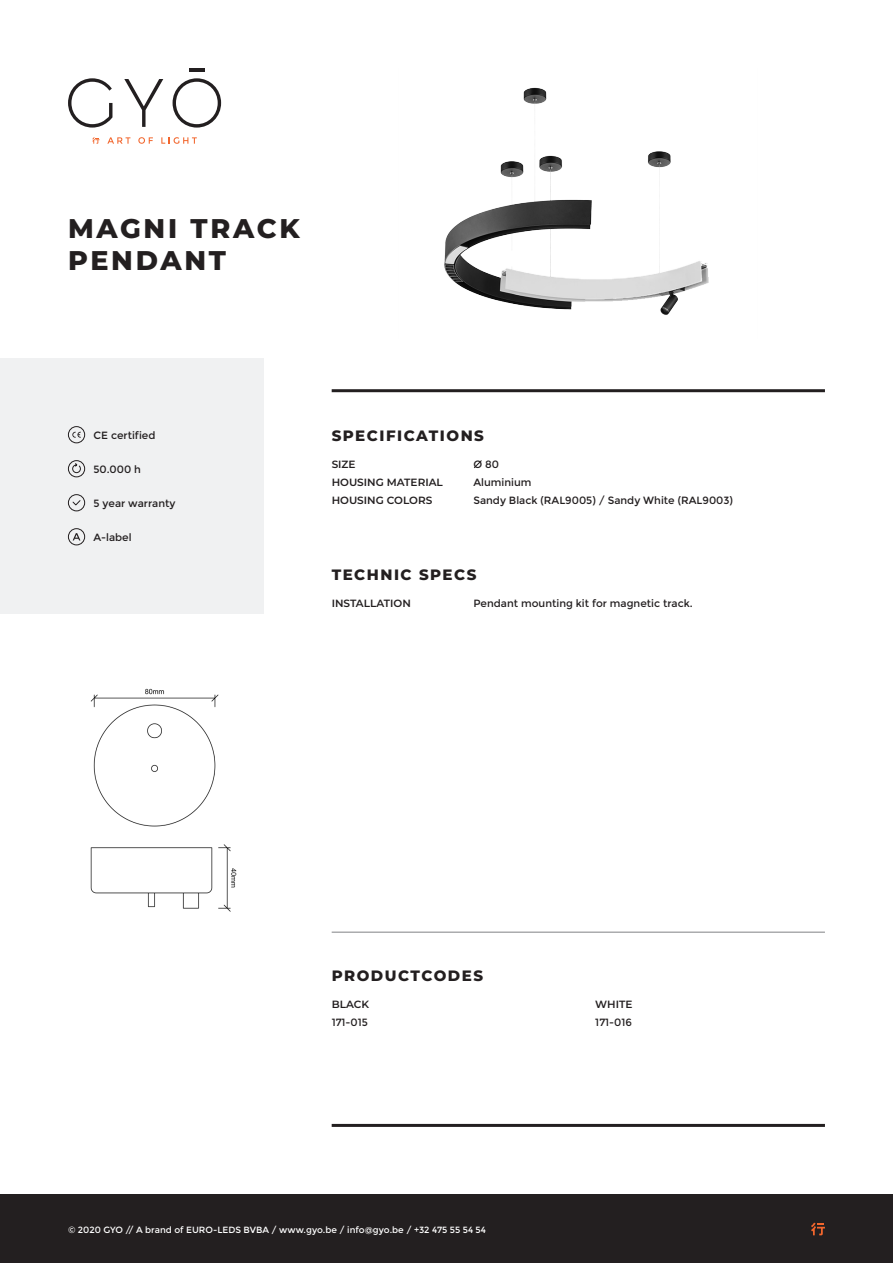
<style>
.page{position:relative;width:893px;height:1263px;background:#fff}
.page>*{position:absolute;margin:0;border:0;box-sizing:border-box;transform-origin:0 0}
.titel{font:800 27px/32.4px "Montserrat";letter-spacing:.1em;color:#231f20}
.titel-2{font:800 15px "Montserrat";letter-spacing:.1em;color:#231f20}
.waarde{font:10.5px "Montserrat";color:#231f20}
.eigenschap{font:600 10.5px "Montserrat";color:#231f20}
.t1{font:9px "Montserrat";color:#fff}
</style>
<div class="page">
<div style="left:0;top:358px;width:264px;height:255px;background:#f0f1f2"></div>
<div style="left:0;top:1195px;width:893px;height:68px;background:#231f20"></div>
<img style="left:444px;top:87px;width:265px;height:228px">
<img style="left:90px;top:688px;width:147px;height:224px">
<svg style="left:811px;top:1222px;width:14px;height:13px"></svg>
<hr style="left:332px;top:1124px;width:493px;height:3px;background:#231f20">
<hr style="left:332px;top:389px;width:493px;height:3px;background:#231f20">
<svg style="left:68px;top:78px;width:44px;height:50px"></svg>
<svg style="left:124px;top:79px;width:39px;height:48px"></svg>
<svg style="left:173px;top:78px;width:48px;height:50px"></svg>
<hr style="left:189px;top:68px;width:16px;height:3px;background:#231f20">
<svg style="left:107px;top:137px;width:23px;height:7px"></svg>
<svg style="left:138px;top:137px;width:15px;height:7px"></svg>
<svg style="left:161px;top:137px;width:36px;height:7px"></svg>
<svg style="left:92px;top:137px;width:7px;height:7px"></svg>
<svg style="left:73px;top:533px;width:7px;height:7px"></svg>
<div style="left:68px;top:528px;width:17px;height:17px;border:1px solid #231f20;border-radius:50%"></div>
<div style="left:68px;top:426px;width:17px;height:17px;border:1px solid #231f20;border-radius:50%"></div>
<svg style="left:72px;top:432px;width:9px;height:6px"></svg>
<div style="left:68px;top:460px;width:17px;height:17px;border:1px solid #231f20;border-radius:50%"></div>
<svg style="left:72px;top:462px;width:9px;height:11px"></svg>
<div style="left:68px;top:494px;width:17px;height:17px;border:1px solid #231f20;border-radius:50%"></div>
<svg style="left:72px;top:500px;width:9px;height:6px"></svg>
<hr style="left:332px;top:932px;width:493px;height:1px;background:#808285">
<svg style="left:474px;top:460px;width:8px;height:8px"></svg>
<p class="titel" style="left:68px;top:211px;width:233px">MAGNI TRACK<br>PENDANT</p>
<p class="waarde" style="left:94px;top:429px;width:63px">CE certified</p>
<p class="waarde" style="left:94px;top:463px;width:49px">50.000 h</p>
<p class="waarde" style="left:94px;top:497px;width:83px">5 year warranty</p>
<p class="waarde" style="left:94px;top:531px;width:40px">A-label</p>
<p class="titel-2" style="left:332px;top:424px;width:154px">SPECIFICATIONS</p>
<p class="eigenschap" style="left:332px;top:457px;width:25px">SIZE</p>
<p class="eigenschap" style="left:332px;top:475px;width:113px">HOUSING MATERIAL</p>
<p class="eigenschap" style="left:332px;top:493px;width:102px">HOUSING COLORS</p>
<p class="waarde" style="left:473px;top:458px;width:27px">O 80</p>
<p class="waarde" style="left:473px;top:476px;width:60px">Aluminium</p>
<p class="waarde" style="left:473px;top:494px;width:261px">Sandy Black (RAL9005) / Sandy White (RAL9003)</p>
<p class="titel-2" style="left:332px;top:564px;width:146px">TECHNIC SPECS</p>
<p class="eigenschap" style="left:332px;top:596px;width:81px">INSTALLATION</p>
<p class="waarde" style="left:473px;top:597px;width:221px">Pendant mounting kit for magnetic track.</p>
<p class="titel-2" style="left:332px;top:965px;width:153px">PRODUCTCODES</p>
<p class="waarde" style="left:332px;top:1016px;width:38px">171-015</p>
<p class="waarde" style="left:595px;top:1016px;width:38px">171-016</p>
<p class="eigenschap" style="left:332px;top:997px;width:39px">BLACK</p>
<p class="eigenschap" style="left:595px;top:997px;width:39px">WHITE</p>
<p class="t1" style="left:68px;top:1225px;width:419px">© 2020 GYO // A brand of EURO-LEDS BVBA / www.gyo.be / info@gyo.be / +32 475 55 54 54</p>
</div>
